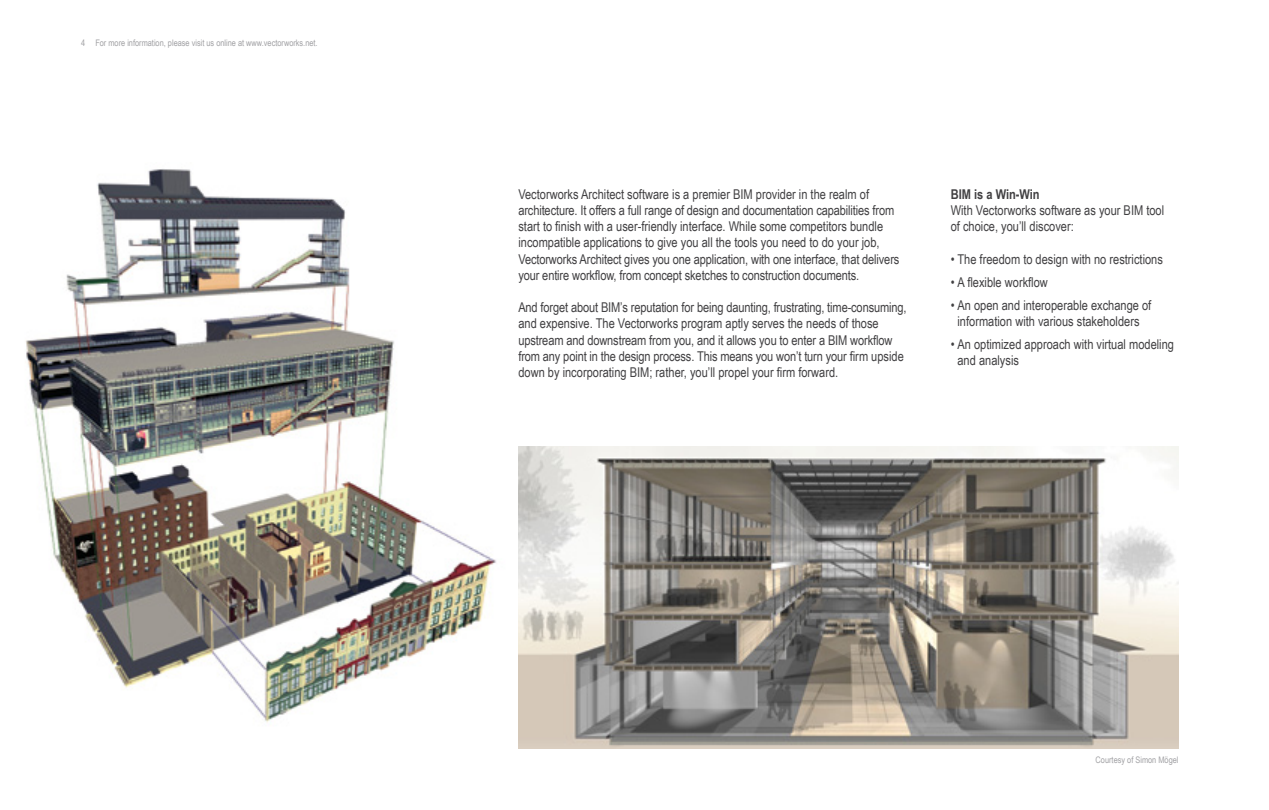
<style>
.page{position:relative;width:1269px;height:810px;background:#fff}
.page>*{position:absolute;margin:0;border:0;box-sizing:border-box;transform-origin:0 0}
.t1{font:13.5px/16.2px "Arial Narrow";color:#414042}
.t2{font:700 13.5px "Arial Narrow";color:#414042}
.t3{font:9px "Arial Narrow";color:#a1a1a4}
</style>
<div class="page">
<img style="left:25px;top:169px;width:471px;height:554px">
<img style="left:518px;top:447px;width:661px;height:301px">
<p class="t3" style="left:81px;top:36px;width:238px">4 For more information, please visit us online at www.vectorworks.net.</p>
<p class="t1" style="left:518px;top:185px;width:383px">Vectorworks Architect software is a premier BIM provider in the realm of architecture. It offers a full range of design and documentation capabilities from start to finish with a user-friendly interface. While some competitors bundle incompatible applications to give you all the tools you need to do your job, Vectorworks Architect gives you one application, with one interface, that delivers your entire workflow, from concept sketches to construction documents.</p>
<p class="t1" style="left:518px;top:299px;width:390px">And forget about BIM’s reputation for being daunting, frustrating, time-consuming, and expensive. The Vectorworks program aptly serves the needs of those upstream and downstream from you, and it allows you to enter a BIM workflow from any point in the design process. This means you won’t turn your firm upside down by incorporating BIM; rather, you’ll propel your firm forward.</p>
<p class="t2" style="left:951px;top:184px;width:90px">BIM is a Win-Win</p>
<p class="t1" style="left:951px;top:202px;width:215px">With Vectorworks software as your BIM tool of choice, you’ll discover:</p>
<p class="t1" style="left:951px;top:250px;width:214px">• The freedom to design with no restrictions</p>
<p class="t1" style="left:951px;top:273px;width:99px">• A flexible workflow</p>
<p class="t1" style="left:951px;top:296px;width:202px;text-align:center">• An open and interoperable exchange of information with various stakeholders</p>
<p class="t1" style="left:958px;top:335px;width:218px;text-indent:-7px">• An optimized approach with virtual modeling and analysis</p>
<p class="t3" style="left:1096px;top:753px;width:84px">Courtesy of Simon Mögel</p>
</div>
